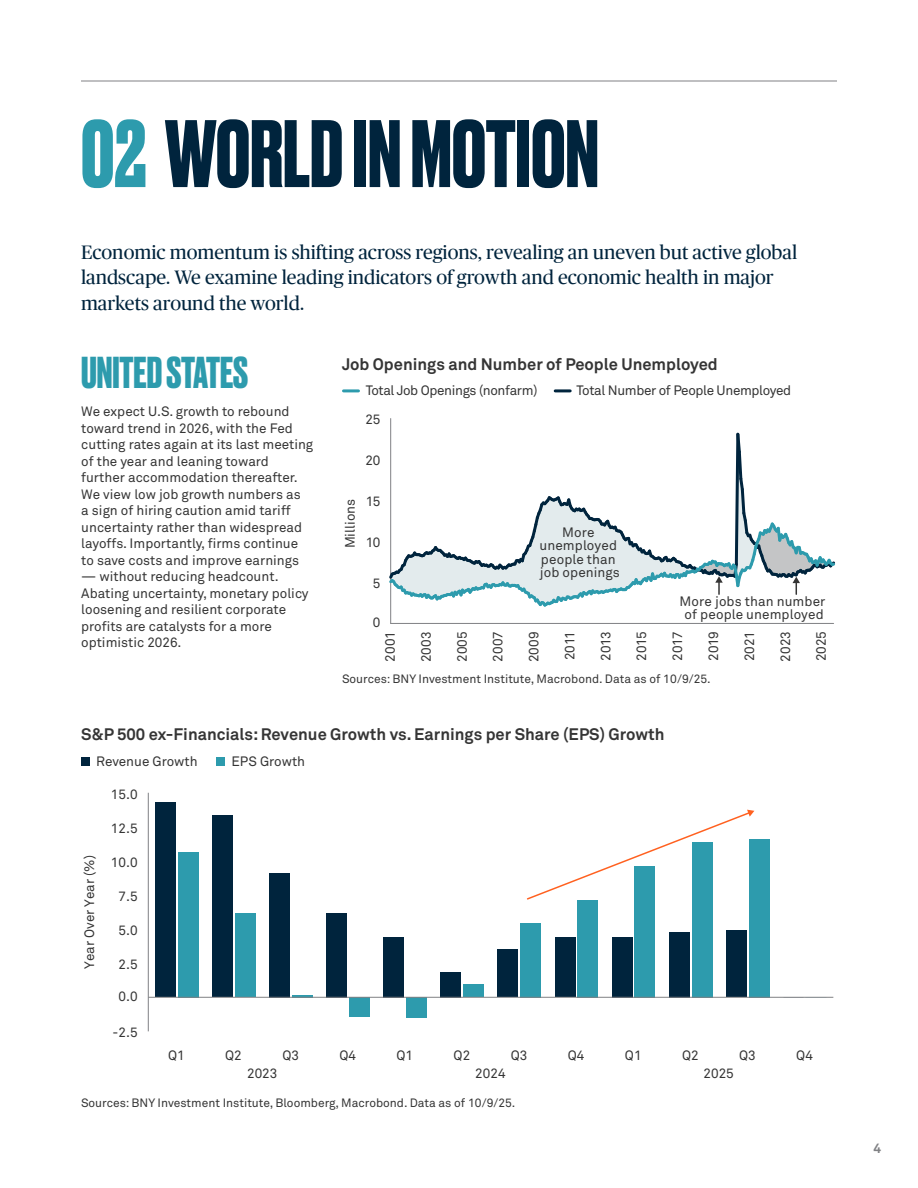
<style>
.page{position:relative;width:918px;height:1188px;background:#fff}
.page>*{position:absolute;margin:0;border:0;box-sizing:border-box;transform-origin:0 0}
.t1{font:700 90px "Druk";color:#00243d}
.t2{font:700 42px "Druk";color:#2d9bad}
.t3{font:19.5px/25.5px "Publico Pro";color:#00243d}
.t4{font:700 16.5px "Akkurat Pro";color:#353535}
.t5{font:13.5px/16.5px "Akkurat Pro";color:#353535}
.t6{font:13.5px "Akkurat Pro";letter-spacing:-.025em;color:#353535}
.t7{font:700 13.5px "Akkurat Pro";color:#808184}
.t8{font:12px "Akkurat Pro";color:#353535}
.s1{color:#2d9bad}
</style>
<div class="page">
<hr style="left:81px;top:81px;width:756px;height:1px;background:#808184">
<hr style="left:344px;top:389px;width:14px;height:3px;background:#2d9bad">
<hr style="left:555px;top:389px;width:15px;height:3px;background:#00243d">
<div style="left:81px;top:757px;width:9px;height:9px;background:#00243d"></div>
<div style="left:216px;top:757px;width:9px;height:9px;background:#2d9bad"></div>
<hr style="left:391px;top:623px;width:443px;height:1px;background:#808184">
<hr style="left:390px;top:419px;width:1px;height:204px;background:#808184">
<svg style="left:389px;top:431px;width:446px;height:178px"></svg>
<hr style="left:148px;top:793px;width:1px;height:238px;background:#808184">
<div style="left:178px;top:852px;width:21px;height:145px;background:#2d9bad"></div>
<div style="left:235px;top:913px;width:21px;height:84px;background:#2d9bad"></div>
<hr style="left:292px;top:995px;width:21px;height:2px;background:#2d9bad">
<div style="left:349px;top:997px;width:21px;height:19px;background:#2d9bad"></div>
<div style="left:406px;top:997px;width:21px;height:21px;background:#2d9bad"></div>
<div style="left:463px;top:985px;width:21px;height:12px;background:#2d9bad"></div>
<div style="left:521px;top:923px;width:20px;height:74px;background:#2d9bad"></div>
<div style="left:578px;top:900px;width:20px;height:97px;background:#2d9bad"></div>
<div style="left:635px;top:866px;width:20px;height:131px;background:#2d9bad"></div>
<div style="left:692px;top:842px;width:20px;height:155px;background:#2d9bad"></div>
<div style="left:749px;top:839px;width:20px;height:158px;background:#2d9bad"></div>
<div style="left:155px;top:802px;width:21px;height:195px;background:#00243d"></div>
<div style="left:212px;top:815px;width:21px;height:182px;background:#00243d"></div>
<div style="left:269px;top:873px;width:21px;height:124px;background:#00243d"></div>
<div style="left:326px;top:913px;width:21px;height:84px;background:#00243d"></div>
<div style="left:384px;top:937px;width:20px;height:60px;background:#00243d"></div>
<div style="left:441px;top:972px;width:20px;height:25px;background:#00243d"></div>
<div style="left:498px;top:950px;width:20px;height:47px;background:#00243d"></div>
<div style="left:555px;top:938px;width:20px;height:59px;background:#00243d"></div>
<div style="left:612px;top:937px;width:20px;height:60px;background:#00243d"></div>
<div style="left:669px;top:932px;width:21px;height:65px;background:#00243d"></div>
<div style="left:726px;top:931px;width:21px;height:66px;background:#00243d"></div>
<hr style="left:148px;top:997px;width:685px;height:1px;background:#808184">
<svg style="left:527px;top:810px;width:227px;height:91px"></svg>
<h1 class="t1" style="left:81px;top:92px;width:519px"><span class="s1">02</span> WORLD IN MOTION</h1>
<h3 class="t3" style="left:81px;top:238px;width:718px">Economic momentum is shifting across regions, revealing an uneven but active global landscape. We examine leading indicators of growth and economic health in major markets around the world.</h3>
<h2 class="t2" style="left:81px;top:344px;width:169px">UNITED STATES</h2>
<p class="t5" style="left:81px;top:403px;width:233px">We expect U.S. growth to rebound toward trend in 2026, with the Fed cutting rates again at its last meeting of the year and leaning toward further accommodation thereafter.<br>We view low job growth numbers as<br>a sign of hiring caution amid tariff uncertainty rather than widespread layoffs. Importantly, firms continue to save costs and improve earnings</p>
<p class="t5" style="left:81px;top:568px;width:229px">— without reducing headcount.<br>Abating uncertainty, monetary policy loosening and resilient corporate profits are catalysts for a more optimistic 2026.</p>
<p class="t4" style="left:342px;top:354px;width:377px">Job Openings and Number of People Unemployed</p>
<p class="t6" style="left:366px;top:383px;width:173px">Total Job Openings (nonfarm)</p>
<p class="t6" style="left:577px;top:383px;width:216px">Total Number of People Unemployed</p>
<p class="t5" style="left:366px;top:411px;width:16px">25</p>
<p class="t5" style="left:365px;top:452px;width:17px">20</p>
<p class="t5" style="left:342px;top:548px;width:51px;rotate:-90deg">Millions</p>
<p class="t5" style="left:366px;top:493px;width:16px">15</p>
<p class="t5" style="left:366px;top:534px;width:16px">10</p>
<p class="t5" style="left:373px;top:575px;width:9px">5</p>
<p class="t5" style="left:373px;top:614px;width:9px">0</p>
<p class="t5" style="left:540px;top:526px;width:82px;line-height:13.5px;text-align:center">More unemployed people than job openings</p>
<p class="t5" style="left:680px;top:594px;width:147px;line-height:13.5px;text-align:center">More jobs than number of people unemployed</p>
<p class="t5" style="left:382px;top:662px;width:32px;rotate:-90deg">2001</p>
<p class="t5" style="left:418px;top:662px;width:32px;rotate:-90deg">2003</p>
<p class="t5" style="left:454px;top:662px;width:32px;rotate:-90deg">2005</p>
<p class="t5" style="left:490px;top:662px;width:32px;rotate:-90deg">2007</p>
<p class="t5" style="left:526px;top:662px;width:32px;rotate:-90deg">2009</p>
<p class="t5" style="left:562px;top:660px;width:30px;rotate:-90deg">2011</p>
<p class="t5" style="left:598px;top:661px;width:31px;rotate:-90deg">2013</p>
<p class="t5" style="left:634px;top:661px;width:31px;rotate:-90deg">2015</p>
<p class="t5" style="left:670px;top:661px;width:31px;rotate:-90deg">2017</p>
<p class="t5" style="left:706px;top:661px;width:31px;rotate:-90deg">2019</p>
<p class="t5" style="left:742px;top:661px;width:31px;rotate:-90deg">2021</p>
<p class="t5" style="left:777px;top:662px;width:32px;rotate:-90deg">2023</p>
<p class="t5" style="left:813px;top:661px;width:32px;rotate:-90deg">2025</p>
<p class="t8" style="left:342px;top:671px;width:370px">Sources: BNY Investment Institute, Macrobond. Data as of 10/9/25.</p>
<p class="t4" style="left:81px;top:724px;width:585px">S&amp;P 500 ex-Financials: Revenue Growth vs. Earnings per Share (EPS) Growth</p>
<p class="t5" style="left:96px;top:753px;width:103px">Revenue Growth</p>
<p class="t5" style="left:232px;top:753px;width:75px">EPS Growth</p>
<p class="t5" style="left:111px;top:786px;width:28px">15.0</p>
<p class="t5" style="left:82px;top:969px;width:115px;rotate:-90deg">Year Over Year (%)</p>
<p class="t5" style="left:111px;top:820px;width:28px">12.5</p>
<p class="t5" style="left:111px;top:854px;width:28px">10.0</p>
<p class="t5" style="left:119px;top:888px;width:21px">7.5</p>
<p class="t5" style="left:119px;top:922px;width:21px">5.0</p>
<p class="t5" style="left:119px;top:956px;width:21px">2.5</p>
<p class="t5" style="left:119px;top:988px;width:21px">0.0</p>
<p class="t5" style="left:113px;top:1025px;width:26px">-2.5</p>
<p class="t5" style="left:168px;top:1047px;width:18px">Q1</p>
<p class="t5" style="left:225px;top:1047px;width:18px">Q2</p>
<p class="t5" style="left:282px;top:1047px;width:18px">Q3</p>
<p class="t5" style="left:339px;top:1047px;width:18px">Q4</p>
<p class="t5" style="left:397px;top:1047px;width:18px">Q1</p>
<p class="t5" style="left:454px;top:1047px;width:18px">Q2</p>
<p class="t5" style="left:511px;top:1047px;width:18px">Q3</p>
<p class="t5" style="left:568px;top:1047px;width:18px">Q4</p>
<p class="t5" style="left:625px;top:1047px;width:18px">Q1</p>
<p class="t5" style="left:682px;top:1047px;width:18px">Q2</p>
<p class="t5" style="left:739px;top:1047px;width:18px">Q3</p>
<p class="t5" style="left:796px;top:1047px;width:18px">Q4</p>
<p class="t5" style="left:475px;top:1065px;width:32px">2024</p>
<p class="t5" style="left:704px;top:1065px;width:32px">2025</p>
<p class="t5" style="left:247px;top:1065px;width:32px">2023</p>
<p class="t8" style="left:81px;top:1096px;width:436px">Sources: BNY Investment Institute, Bloomberg, Macrobond. Data as of 10/9/25.</p>
<p class="t7" style="left:874px;top:1140px;width:9px">4</p>
</div>
